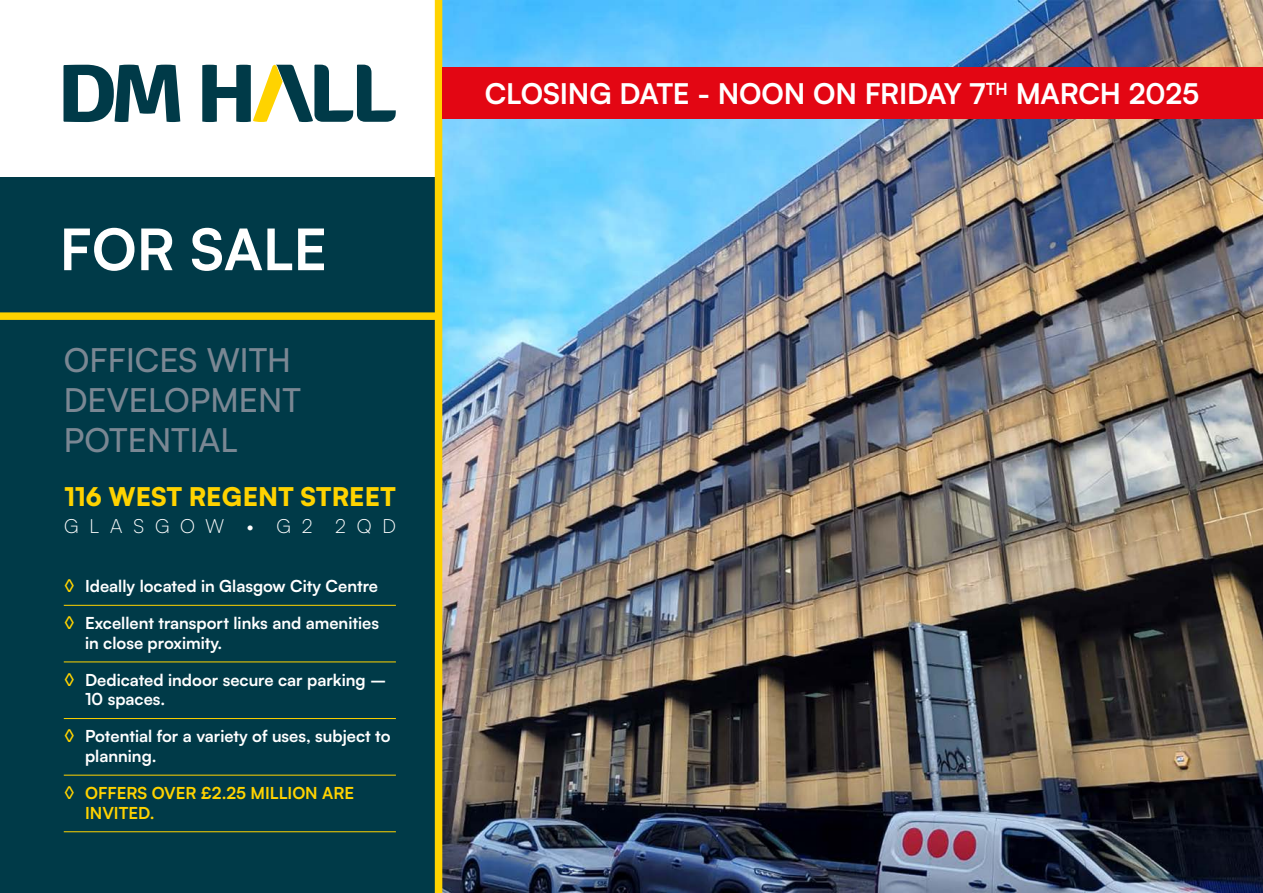
<style>
.page{position:relative;width:1263px;height:893px;background:#fff}
.page>*{position:absolute;margin:0;border:0;box-sizing:border-box;transform-origin:0 0}
.t1{font:700 57px "Satoshi";color:#fff}
.t2{font:500 33px/39.6px "Satoshi";color:#7a8793}
.t3{font:700 28.5px "Satoshi";letter-spacing:-.01em;color:#fff}
.t4{font:900 25.5px "Satoshi";color:#ffd300}
.t5{font:300 19.5px "Satoshi";letter-spacing:.555em;color:#fff}
.t6{font:700 16.5px/19.8px "Satoshi";color:#fff}
.t7{font:700 16.5px/19.8px "Satoshi";color:#ffd300}
.s1{font-weight:500;font-size:18px;color:#ffd300}
.s2{font-weight:500;font-size:18px}
</style>
<div class="page">
<img style="left:442px;top:0;width:821px;height:893px">
<div style="left:0;top:178px;width:439px;height:715px;background:#003a48"></div>
<div style="left:0;top:312px;width:439px;height:8px;background:#ffd300"></div>
<hr style="left:64px;top:605px;width:332px;height:1px;background:#ffd300">
<hr style="left:64px;top:662px;width:332px;height:1px;background:#ffd300">
<hr style="left:64px;top:718px;width:332px;height:1px;background:#ffd300">
<hr style="left:64px;top:775px;width:332px;height:1px;background:#ffd300">
<hr style="left:64px;top:831px;width:332px;height:1px;background:#ffd300">
<div style="left:435px;top:0;width:7px;height:893px;background:#ffd300"></div>
<svg style="left:64px;top:65px;width:116px;height:57px"></svg>
<svg style="left:202px;top:65px;width:194px;height:57px"></svg>
<div style="left:442px;top:67px;width:821px;height:52px;background:#e30613"></div>
<h1 class="t1" style="left:60px;top:208px;width:269px">FOR SALE</h1>
<h2 class="t2" style="left:64px;top:339px;width:239px">OFFICES WITH<br>DEVELOPMENT<br>POTENTIAL</h2>
<h3 class="t4" style="left:64px;top:477px;width:333px">116 WEST REGENT STREET</h3>
<p class="t5" style="left:64px;top:514px;width:333px">GLASGOW • G2 2QD</p>
<p class="t6" style="left:64px;top:575px;width:316px"><span class="s1">◊</span> Ideally located in Glasgow City Centre</p>
<p class="t6" style="left:85px;top:612px;width:295px;text-indent:-21px"><span class="s1">◊</span> Excellent transport links and amenities in close proximity.</p>
<p class="t6" style="left:85px;top:669px;width:303px;text-indent:-21px"><span class="s1">◊</span> Dedicated indoor secure car parking –<br>10 spaces.</p>
<p class="t6" style="left:85px;top:725px;width:307px;text-indent:-21px"><span class="s1">◊</span> Potential for a variety of uses, subject to planning.</p>
<p class="t7" style="left:85px;top:782px;width:271px;text-indent:-21px"><span class="s2">◊</span> OFFERS OVER £2.25 MILLION ARE<br>INVITED.</p>
<h3 class="t3" style="left:485px;top:73px;width:716px">CLOSING DATE - NOON ON FRIDAY 7<sup>TH</sup> MARCH 2025</h3>
</div>
